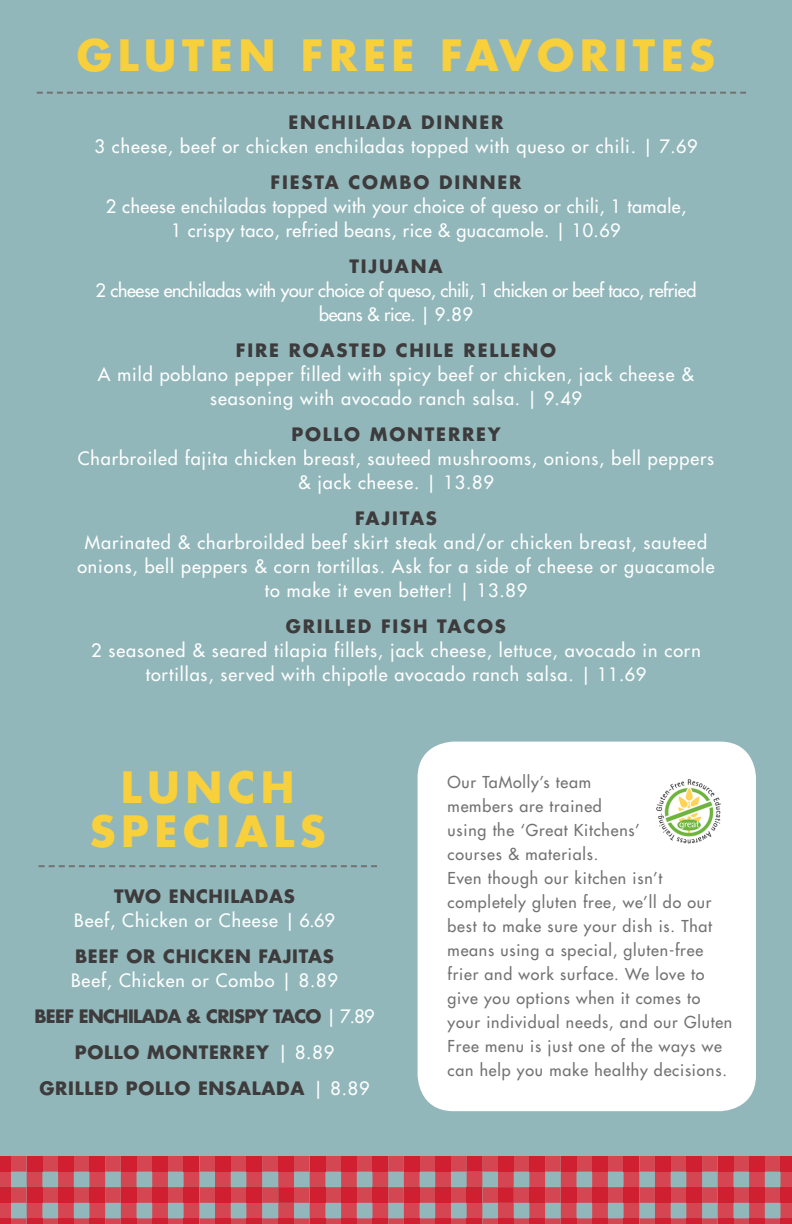
<style>
.page{position:relative;width:792px;height:1224px;background:#fff}
.page>*{position:absolute;margin:0;border:0;box-sizing:border-box;transform-origin:0 0}
.t1{font:700 42px/44px "Futura";letter-spacing:.13em;color:#f8d03c;text-align:center}
.t2{font:18px/24px "Futura";letter-spacing:.05em;color:#fff;text-align:center}
.t3{font:18px/24px "Futura";letter-spacing:.025em;color:#fff;text-align:center}
.t4{font:700 18px "Futura";letter-spacing:.1em;color:#3d3b3b}
.t5{font:18px/24px "Futura";letter-spacing:-.02em;color:#fff;text-align:center}
.t6{font:700 18px "Futura";letter-spacing:.04em;color:#3d3b3b}
.t7{font:700 18px "Futura";letter-spacing:-.04em;color:#3d3b3b}
.t8{font:16px/24px "Futura";letter-spacing:.05em;color:#717371}
.s1{font-weight:700;color:#3d3b3b}
.s2{font-weight:400;color:#fff}
</style>
<div class="page">
<div style="left:0;top:0;width:792px;height:1156px;background:#92b7bb"></div>
<svg style="left:0;top:1156px;width:792px;height:68px;background:#c15d68"></svg>
<div style="left:781px;top:1156px;width:11px;height:16px;background:#d01f30"></div>
<div style="left:749px;top:1156px;width:16px;height:16px;background:#d01f30"></div>
<div style="left:718px;top:1156px;width:15px;height:16px;background:#d01f30"></div>
<div style="left:686px;top:1156px;width:16px;height:16px;background:#d01f30"></div>
<div style="left:655px;top:1156px;width:16px;height:16px;background:#d01f30"></div>
<div style="left:624px;top:1156px;width:15px;height:16px;background:#d01f30"></div>
<div style="left:592px;top:1156px;width:16px;height:16px;background:#d01f30"></div>
<div style="left:561px;top:1156px;width:16px;height:16px;background:#d01f30"></div>
<div style="left:529px;top:1156px;width:16px;height:16px;background:#d01f30"></div>
<div style="left:498px;top:1156px;width:16px;height:16px;background:#d01f30"></div>
<div style="left:467px;top:1156px;width:15px;height:16px;background:#d01f30"></div>
<div style="left:435px;top:1156px;width:16px;height:16px;background:#d01f30"></div>
<div style="left:404px;top:1156px;width:16px;height:16px;background:#d01f30"></div>
<div style="left:372px;top:1156px;width:16px;height:16px;background:#d01f30"></div>
<div style="left:341px;top:1156px;width:16px;height:16px;background:#d01f30"></div>
<div style="left:310px;top:1156px;width:15px;height:16px;background:#d01f30"></div>
<div style="left:278px;top:1156px;width:16px;height:16px;background:#d01f30"></div>
<div style="left:246px;top:1156px;width:16px;height:16px;background:#d01f30"></div>
<div style="left:215px;top:1156px;width:16px;height:16px;background:#d01f30"></div>
<div style="left:184px;top:1156px;width:15px;height:16px;background:#d01f30"></div>
<div style="left:152px;top:1156px;width:16px;height:16px;background:#d01f30"></div>
<div style="left:121px;top:1156px;width:16px;height:16px;background:#d01f30"></div>
<div style="left:89px;top:1156px;width:16px;height:16px;background:#d01f30"></div>
<div style="left:58px;top:1156px;width:16px;height:16px;background:#d01f30"></div>
<div style="left:27px;top:1156px;width:15px;height:16px;background:#d01f30"></div>
<div style="left:0;top:1156px;width:11px;height:16px;background:#d01f30"></div>
<div style="left:418px;top:742px;width:338px;height:369px;background:#fff;border-radius:36px"></div>
<img style="left:656px;top:779px;width:65px;height:65px">
<svg style="left:37px;top:92px;width:709px;height:2px"></svg>
<svg style="left:39px;top:865px;width:338px;height:2px"></svg>
<p class="t1" style="left:77px;top:33px;width:640px">GLUTEN FREE FAVORITES</p>
<p class="t4" style="left:289px;top:110px;width:216px">ENCHILADA DINNER</p>
<p class="t2" style="left:95px;top:134px;width:604px">3 cheese, beef or chicken enchiladas topped with queso or chili. | 7.69</p>
<p class="t4" style="left:271px;top:170px;width:252px">FIESTA COMBO DINNER</p>
<p class="t3" style="left:106px;top:194px;width:582px">2 cheese enchiladas topped with your choice of queso or chili, 1 tamale,<br>1 crispy taco, refried beans, rice &amp; guacamole. | 10.69</p>
<p class="t4" style="left:349px;top:254px;width:95px">TIJUANA</p>
<p class="t5" style="left:96px;top:278px;width:602px">2 cheese enchiladas with your choice of queso, chili, 1 chicken or beef taco, refried beans &amp; rice. | 9.89</p>
<p class="t4" style="left:236px;top:338px;width:322px">FIRE ROASTED CHILE RELLENO</p>
<p class="t2" style="left:98px;top:362px;width:598px">A mild poblano pepper filled with spicy beef or chicken, jack cheese &amp; seasoning with avocado ranch salsa. | 9.49</p>
<p class="t4" style="left:291px;top:422px;width:211px">POLLO MONTERREY</p>
<p class="t2" style="left:78px;top:446px;width:638px">Charbroiled fajita chicken breast, sauteed mushrooms, onions, bell peppers &amp; jack cheese. | 13.89</p>
<p class="t4" style="left:355px;top:506px;width:83px">FAJITAS</p>
<p class="t2" style="left:77px;top:530px;width:639px">Marinated &amp; charbroilded beef skirt steak and/or chicken breast, sauteed onions, bell peppers &amp; corn tortillas. Ask for a side of cheese or guacamole to make it even better! | 13.89</p>
<p class="t4" style="left:286px;top:614px;width:222px">GRILLED FISH TACOS</p>
<p class="t2" style="left:91px;top:638px;width:611px">2 seasoned &amp; seared tilapia fillets, jack cheese, lettuce, avocado in corn tortillas, served with chipotle avocado ranch salsa. | 11.69</p>
<p class="t1" style="left:90px;top:765px;width:237px">LUNCH<br>SPECIALS</p>
<p class="t2" style="left:74px;top:884px;width:262px"><span class="s1">TWO ENCHILADAS<br></span>Beef, Chicken or Cheese | 6.69</p>
<p class="t6" style="left:75px;top:944px;width:260px">BEEF OR CHICKEN FAJITAS</p>
<p class="t2" style="left:71px;top:968px;width:268px">Beef, Chicken or Combo | 8.89</p>
<p class="t7" style="left:35px;top:1004px;width:341px">BEEF ENCHILADA &amp; CRISPY TACO <span class="s2">| 7.89</span></p>
<p class="t6" style="left:75px;top:1040px;width:261px">POLLO MONTERREY <span class="s2">| 8.89</span></p>
<p class="t6" style="left:39px;top:1076px;width:332px">GRILLED POLLO ENSALADA <span class="s2">| 8.89</span></p>
<p class="t8" style="left:448px;top:770px;width:286px">Our TaMolly’s team<br>members are trained<br>using the ‘Great Kitchens’<br>courses &amp; materials.<br>Even though our kitchen isn’t completely gluten free, we’ll do our best to make sure your dish is. That means using a special, gluten-free frier and work surface. We love to give you options when it comes to your individual needs, and our Gluten<br>Free menu is just one of the ways we can help you make healthy decisions.</p>
</div>
